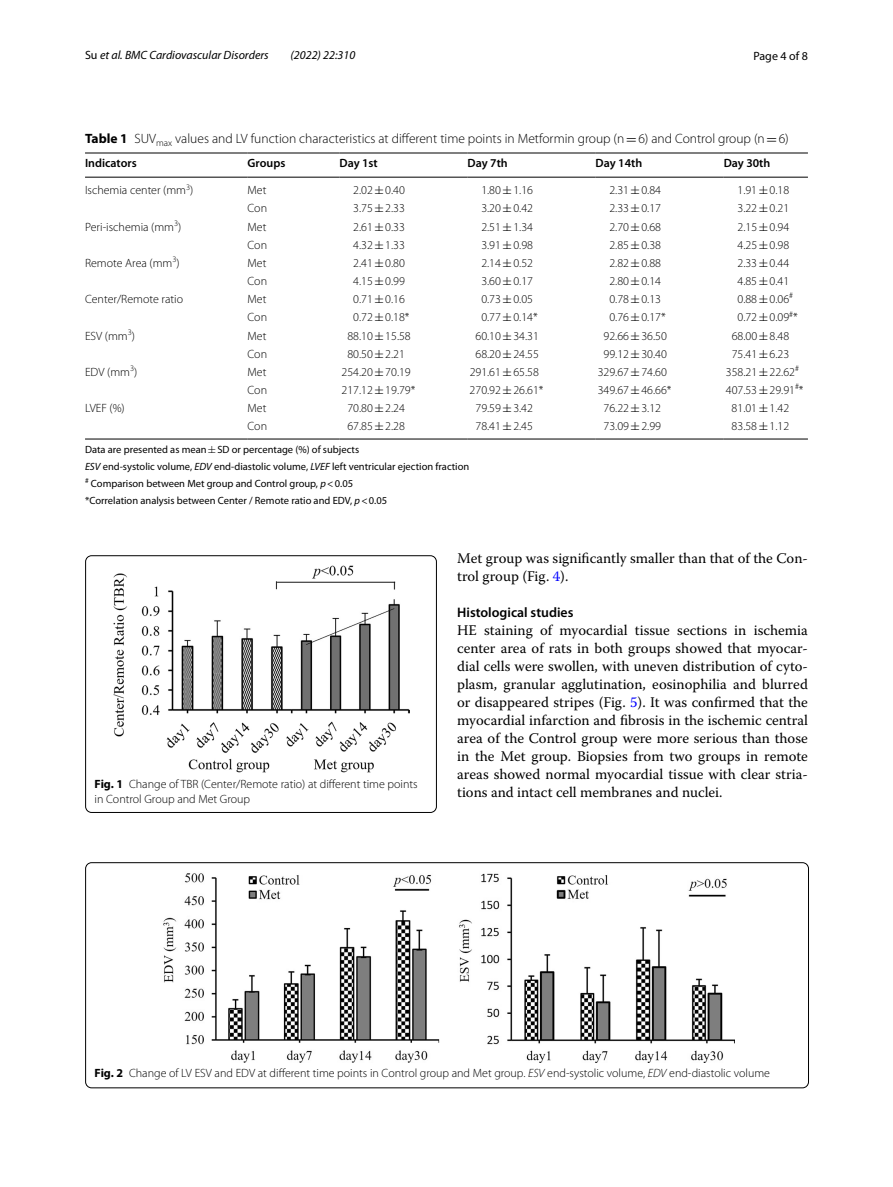
<style>
.page{position:relative;width:893px;height:1187px;background:#fff}
.page>*{position:absolute;margin:0;border:0;box-sizing:border-box;transform-origin:0 0}
.t1{font:14.7px/18px "Warnock Pro";color:#000}
.t2{font:600 13.8px "Myriad Pro";color:#000}
.t3{font:300 13.5px "Myriad Pro";color:#000}
.t4{font:300 12px/15px "Myriad Pro";color:#000}
.t5{font:italic 12px "Myriad Pro";color:#000}
.t6{font:600 12px "Myriad Pro";color:#000}
.t7{font:12px "Myriad Pro";color:#000}
.t8{font:10.5px/17px "Myriad Pro";color:#000}
.s1{font-style:normal}
.s2{font-weight:700}
.s3{font-family:"MTSY";font-weight:400}
.s4{font-family:"MTSY"}
.s5{font-style:italic}
.s6{color:#00f}
</style>
<div class="page">
<hr style="left:85px;top:153px;width:163px;height:1px;background:#000">
<hr style="left:85px;top:177px;width:163px;height:1px;background:#000">
<hr style="left:248px;top:153px;width:91px;height:1px;background:#000">
<hr style="left:248px;top:177px;width:91px;height:1px;background:#000">
<hr style="left:339px;top:153px;width:129px;height:1px;background:#000">
<hr style="left:339px;top:177px;width:129px;height:1px;background:#000">
<hr style="left:468px;top:153px;width:128px;height:1px;background:#000">
<hr style="left:468px;top:177px;width:128px;height:1px;background:#000">
<hr style="left:596px;top:153px;width:128px;height:1px;background:#000">
<hr style="left:596px;top:177px;width:128px;height:1px;background:#000">
<hr style="left:724px;top:153px;width:84px;height:1px;background:#000">
<hr style="left:724px;top:177px;width:84px;height:1px;background:#000">
<hr style="left:85px;top:439px;width:163px;height:1px;background:#000">
<hr style="left:248px;top:439px;width:91px;height:1px;background:#000">
<hr style="left:339px;top:439px;width:129px;height:1px;background:#000">
<hr style="left:468px;top:439px;width:128px;height:1px;background:#000">
<hr style="left:596px;top:439px;width:128px;height:1px;background:#000">
<hr style="left:724px;top:439px;width:84px;height:1px;background:#000">
<img style="left:113px;top:565px;width:297px;height:207px">
<div style="left:85px;top:555px;width:352px;height:257px;border:1px solid #000;border-radius:6px"></div>
<img style="left:163px;top:873px;width:571px;height:189px">
<div style="left:85px;top:862px;width:724px;height:225px;border:1px solid #000;border-radius:6px"></div>
<p class="t5" style="left:85px;top:48px;width:185px"><span class="s1">Su</span> et al. BMC Cardiovascular Disorders</p>
<p class="t5" style="left:291px;top:48px;width:66px">(2022) 22:310</p>
<p class="t7" style="left:753px;top:48px;width:56px">Page 4 of 8</p>
<p class="t3" style="left:85px;top:131px;width:705px"><span class="s2">Table 1</span> SUV<sub>max</sub> values and LV function characteristics at different time points in Metformin group (n<span class="s3">=</span>6) and Control group (n<span class="s3">=</span>6)</p>
<p class="t6" style="left:85px;top:156px;width:53px">Indicators</p>
<p class="t6" style="left:248px;top:156px;width:39px">Groups</p>
<p class="t6" style="left:339px;top:156px;width:40px">Day 1st</p>
<p class="t6" style="left:468px;top:156px;width:42px">Day 7th</p>
<p class="t6" style="left:596px;top:156px;width:48px">Day 14th</p>
<p class="t6" style="left:724px;top:156px;width:48px">Day 30th</p>
<p class="t4" style="left:85px;top:183px;width:110px">Ischemia center (mm<sup>3</sup>)</p>
<p class="t4" style="left:248px;top:183px;width:20px">Met</p>
<p class="t4" style="left:353px;top:183px;width:53px">2.02<span class="s3">±</span>0.40</p>
<p class="t4" style="left:481px;top:183px;width:53px">1.80<span class="s3">±</span>1.16</p>
<p class="t4" style="left:609px;top:183px;width:53px">2.31<span class="s3">±</span>0.84</p>
<p class="t4" style="left:737px;top:183px;width:53px">1.91<span class="s3">±</span>0.18</p>
<p class="t4" style="left:248px;top:201px;width:21px">Con</p>
<p class="t4" style="left:353px;top:201px;width:53px">3.75<span class="s3">±</span>2.33</p>
<p class="t4" style="left:481px;top:201px;width:53px">3.20<span class="s3">±</span>0.42</p>
<p class="t4" style="left:609px;top:201px;width:53px">2.33<span class="s3">±</span>0.17</p>
<p class="t4" style="left:737px;top:201px;width:53px">3.22<span class="s3">±</span>0.21</p>
<p class="t4" style="left:85px;top:219px;width:98px">Peri-ischemia (mm<sup>3</sup>)</p>
<p class="t4" style="left:248px;top:219px;width:20px">Met</p>
<p class="t4" style="left:353px;top:219px;width:53px">2.61<span class="s3">±</span>0.33</p>
<p class="t4" style="left:481px;top:219px;width:53px">2.51<span class="s3">±</span>1.34</p>
<p class="t4" style="left:609px;top:219px;width:53px">2.70<span class="s3">±</span>0.68</p>
<p class="t4" style="left:737px;top:219px;width:53px">2.15<span class="s3">±</span>0.94</p>
<p class="t4" style="left:248px;top:237px;width:21px">Con</p>
<p class="t4" style="left:353px;top:237px;width:53px">4.32<span class="s3">±</span>1.33</p>
<p class="t4" style="left:481px;top:237px;width:53px">3.91<span class="s3">±</span>0.98</p>
<p class="t4" style="left:609px;top:237px;width:53px">2.85<span class="s3">±</span>0.38</p>
<p class="t4" style="left:737px;top:237px;width:53px">4.25<span class="s3">±</span>0.98</p>
<p class="t4" style="left:85px;top:255px;width:96px">Remote Area (mm<sup>3</sup>)</p>
<p class="t4" style="left:248px;top:256px;width:20px">Met</p>
<p class="t4" style="left:353px;top:256px;width:53px">2.41<span class="s3">±</span>0.80</p>
<p class="t4" style="left:481px;top:256px;width:53px">2.14<span class="s3">±</span>0.52</p>
<p class="t4" style="left:609px;top:256px;width:53px">2.82<span class="s3">±</span>0.88</p>
<p class="t4" style="left:737px;top:256px;width:53px">2.33<span class="s3">±</span>0.44</p>
<p class="t4" style="left:248px;top:274px;width:21px">Con</p>
<p class="t4" style="left:353px;top:274px;width:53px">4.15<span class="s3">±</span>0.99</p>
<p class="t4" style="left:481px;top:274px;width:53px">3.60<span class="s3">±</span>0.17</p>
<p class="t4" style="left:609px;top:274px;width:53px">2.80<span class="s3">±</span>0.14</p>
<p class="t4" style="left:737px;top:274px;width:53px">4.85<span class="s3">±</span>0.41</p>
<p class="t4" style="left:85px;top:292px;width:100px">Center/Remote ratio</p>
<p class="t4" style="left:248px;top:292px;width:20px">Met</p>
<p class="t4" style="left:353px;top:292px;width:53px">0.71<span class="s3">±</span>0.16</p>
<p class="t4" style="left:481px;top:292px;width:53px">0.73<span class="s3">±</span>0.05</p>
<p class="t4" style="left:609px;top:292px;width:53px">0.78<span class="s3">±</span>0.13</p>
<p class="t4" style="left:737px;top:292px;width:57px">0.88<span class="s3">±</span>0.06<sup>#</sup></p>
<p class="t4" style="left:248px;top:310px;width:21px">Con</p>
<p class="t4" style="left:353px;top:310px;width:58px">0.72<span class="s3">±</span>0.18*</p>
<p class="t4" style="left:481px;top:310px;width:58px">0.77<span class="s3">±</span>0.14*</p>
<p class="t4" style="left:609px;top:310px;width:58px">0.76<span class="s3">±</span>0.17*</p>
<p class="t4" style="left:737px;top:310px;width:62px">0.72<span class="s3">±</span>0.09<sup>#</sup>*</p>
<p class="t4" style="left:85px;top:328px;width:52px">ESV (mm<sup>3</sup>)</p>
<p class="t4" style="left:248px;top:328px;width:20px">Met</p>
<p class="t4" style="left:347px;top:328px;width:65px">88.10<span class="s3">±</span>15.58</p>
<p class="t4" style="left:475px;top:328px;width:65px">60.10<span class="s3">±</span>34.31</p>
<p class="t4" style="left:604px;top:328px;width:65px">92.66<span class="s3">±</span>36.50</p>
<p class="t4" style="left:732px;top:328px;width:59px">68.00<span class="s3">±</span>8.48</p>
<p class="t4" style="left:248px;top:346px;width:21px">Con</p>
<p class="t4" style="left:347px;top:346px;width:59px">80.50<span class="s3">±</span>2.21</p>
<p class="t4" style="left:475px;top:346px;width:65px">68.20<span class="s3">±</span>24.55</p>
<p class="t4" style="left:604px;top:346px;width:65px">99.12<span class="s3">±</span>30.40</p>
<p class="t4" style="left:732px;top:346px;width:59px">75.41<span class="s3">±</span>6.23</p>
<p class="t4" style="left:85px;top:364px;width:54px">EDV (mm<sup>3</sup>)</p>
<p class="t4" style="left:248px;top:364px;width:20px">Met</p>
<p class="t4" style="left:342px;top:364px;width:71px">254.20<span class="s3">±</span>70.19</p>
<p class="t4" style="left:470px;top:364px;width:71px">291.61<span class="s3">±</span>65.58</p>
<p class="t4" style="left:598px;top:364px;width:71px">329.67<span class="s3">±</span>74.60</p>
<p class="t4" style="left:726px;top:364px;width:75px">358.21<span class="s3">±</span>22.62<sup>#</sup></p>
<p class="t4" style="left:248px;top:383px;width:21px">Con</p>
<p class="t4" style="left:342px;top:383px;width:75px">217.12<span class="s3">±</span>19.79*</p>
<p class="t4" style="left:470px;top:383px;width:75px">270.92<span class="s3">±</span>26.61*</p>
<p class="t4" style="left:598px;top:383px;width:75px">349.67<span class="s3">±</span>46.66*</p>
<p class="t4" style="left:726px;top:383px;width:79px">407.53<span class="s3">±</span>29.91<sup>#</sup>*</p>
<p class="t4" style="left:85px;top:401px;width:41px">LVEF (%)</p>
<p class="t4" style="left:248px;top:401px;width:20px">Met</p>
<p class="t4" style="left:347px;top:401px;width:59px">70.80<span class="s3">±</span>2.24</p>
<p class="t4" style="left:475px;top:401px;width:59px">79.59<span class="s3">±</span>3.42</p>
<p class="t4" style="left:604px;top:401px;width:59px">76.22<span class="s3">±</span>3.12</p>
<p class="t4" style="left:732px;top:401px;width:59px">81.01<span class="s3">±</span>1.42</p>
<p class="t4" style="left:248px;top:419px;width:21px">Con</p>
<p class="t4" style="left:347px;top:419px;width:59px">67.85<span class="s3">±</span>2.28</p>
<p class="t4" style="left:475px;top:419px;width:59px">78.41<span class="s3">±</span>2.45</p>
<p class="t4" style="left:604px;top:419px;width:59px">73.09<span class="s3">±</span>2.99</p>
<p class="t4" style="left:732px;top:419px;width:59px">83.58<span class="s3">±</span>1.12</p>
<p class="t8" style="left:85px;top:441px;width:386px">Data are presented as mean<span class="s4">±</span>SD or percentage (%) of subjects<br><span class="s5">ESV</span> end-systolic volume, <span class="s5">EDV</span> end-diastolic volume, <span class="s5">LVEF</span> left ventricular ejection fraction <sup>#</sup> Comparison between Met group and Control group, <span class="s5">p</span>&lt;0.05<br>*Correlation analysis between Center / Remote ratio and EDV, <span class="s5">p</span>&lt;0.05</p>
<p class="t4" style="left:95px;top:776px;width:325px"><span class="s2">Fig. 1</span> Change of TBR (Center/Remote ratio) at different time points in Control Group and Met Group</p>
<p class="t1" style="left:457px;top:548px;width:352px">Met group was significantly smaller than that of the Con&shy;trol group (Fig. <span class="s6">4</span>).</p>
<p class="t2" style="left:457px;top:603px;width:118px">Histological studies</p>
<p class="t1" style="left:457px;top:620px;width:352px;text-align:justify">HE staining of myocardial tissue sections in ischemia center area of rats in both groups showed that myocar&shy;dial cells were swollen, with uneven distribution of cyto&shy;plasm, granular agglutination, eosinophilia and blurred or disappeared stripes (Fig. <span class="s6">5</span>). It was confirmed that the myocardial infarction and fibrosis in the ischemic central area of the Control group were more serious than those in the Met group. Biopsies from two groups in remote areas showed normal myocardial tissue with clear stria&shy;tions and intact cell membranes and nuclei.</p>
<p class="t4" style="left:95px;top:1065px;width:677px"><span class="s2">Fig. 2</span> Change of LV ESV and EDV at different time points in Control group and Met group. <span class="s5">ESV</span> end-systolic volume, <span class="s5">EDV</span> end-diastolic volume</p>
</div>
